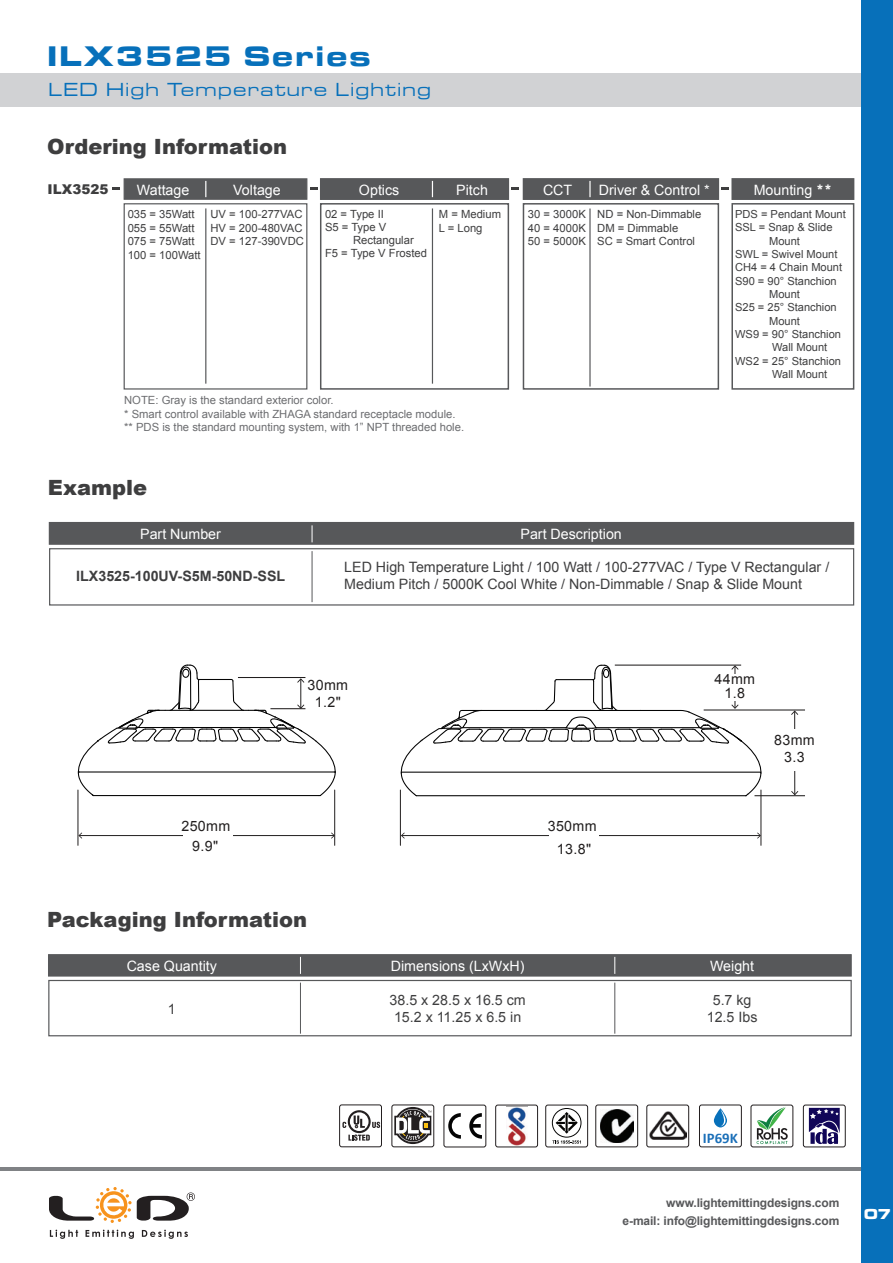
<style>
.page{position:relative;width:893px;height:1263px;background:#fff}
.page>*{position:absolute;margin:0;border:0;box-sizing:border-box;transform-origin:0 0}
.t1{font:29.25px "Microgramma D Bold Exte";letter-spacing:.1em;color:#0770ba}
.t2{font:900 21px "Arial";color:#3e3e3f}
.t3{font:19.5px "Microgramma D Medi Exte";letter-spacing:.1em;color:#0770ba}
.t4{font:15px "Microgramma D Bold Exte";color:#fff}
.t5{font:700 14.85px "Calibri";color:#1a6fb8}
.t6{font:14.25px/17.1px "Arial";color:#3e3e3f;text-align:center}
.t7{font:14.25px "Arial";color:#fff}
.t8{font:14.25px/17.1px "Arial";letter-spacing:.025em;color:#211e1e;text-align:center}
.t9{font:700 14.25px "Arial";color:#3e3e3f}
.t10{font:900 13.5px "Arial";color:#3e3e3f}
.t11{font:700 12px/18px "Arial";letter-spacing:-.01em;color:#57585a;text-align:right}
.t12{font:11.25px/13.5px "Arial";color:#3e3e3f}
.t13{font:11.25px/13.5px "Arial";color:#6c6d70}
.t14{font:11.1px "Arial";color:#3e3e3f}
.s1{font-weight:900}
</style>
<div class="page">
<div style="left:0;top:73px;width:893px;height:34px;background:#d1d2d4"></div>
<hr style="left:0;top:1168px;width:893px;height:3px;background:#808285">
<div style="left:862px;top:0;width:31px;height:1263px;background:#0770ba"></div>
<svg style="left:49px;top:1187px;width:146px;height:36px"></svg>
<svg style="left:50px;top:1229px;width:28px;height:10px"></svg>
<svg style="left:86px;top:1229px;width:48px;height:10px"></svg>
<svg style="left:142px;top:1229px;width:46px;height:10px"></svg>
<div style="left:699px;top:1104px;width:43px;height:43px;border:1px solid #231f20;border-radius:2px"></div>
<svg style="left:705px;top:1105px;width:31px;height:23px"></svg>
<div style="left:444px;top:1105px;width:42px;height:42px;border:1px solid #231f20;border-radius:2px"></div>
<div style="left:339px;top:1104px;width:43px;height:43px;border:1px solid #231f20;border-radius:2px"></div>
<svg style="left:392px;top:1105px;width:42px;height:42px"></svg>
<div style="left:391px;top:1104px;width:43px;height:43px;border:1px solid #231f20;border-radius:2px"></div>
<svg style="left:348px;top:1134px;width:22px;height:7px"></svg>
<svg style="left:372px;top:1122px;width:8px;height:6px"></svg>
<svg style="left:348px;top:1110px;width:23px;height:23px"></svg>
<svg style="left:350px;top:1112px;width:19px;height:19px"></svg>
<svg style="left:354px;top:1115px;width:11px;height:13px"></svg>
<svg style="left:342px;top:1122px;width:4px;height:6px"></svg>
<svg style="left:448px;top:1113px;width:34px;height:26px"></svg>
<div style="left:751px;top:1105px;width:42px;height:42px;border:1px solid #231f20;border-radius:2px"></div>
<svg style="left:803px;top:1105px;width:42px;height:42px"></svg>
<div style="left:803px;top:1105px;width:43px;height:42px;border:1px solid #231f20;border-radius:2px"></div>
<svg style="left:809px;top:1108px;width:31px;height:36px"></svg>
<svg style="left:394px;top:1107px;width:37px;height:37px"></svg>
<svg style="left:756px;top:1107px;width:32px;height:37px"></svg>
<div style="left:646px;top:1105px;width:43px;height:42px;border:1px solid #231f20;border-radius:2px"></div>
<div style="left:595px;top:1104px;width:43px;height:43px;border:1px solid #231f20;border-radius:2px"></div>
<img style="left:600px;top:1109px;width:33px;height:33px">
<img style="left:650px;top:1112px;width:36px;height:27px">
<div style="left:495px;top:1105px;width:43px;height:42px;border:1px solid #231f20;border-radius:2px"></div>
<img style="left:508px;top:1107px;width:18px;height:38px">
<div style="left:545px;top:1105px;width:43px;height:42px;border:1px solid #231f20;border-radius:2px"></div>
<div style="left:552px;top:1108px;width:29px;height:29px;border:1px solid #050504;border-radius:50%"></div>
<svg style="left:556px;top:1112px;width:22px;height:22px"></svg>
<svg style="left:552px;top:1140px;width:29px;height:4px"></svg>
<div style="left:48px;top:954px;width:804px;height:22px;background:#57585a;border:1px solid #57585a"></div>
<svg style="left:300px;top:957px;width:1px;height:17px"></svg>
<hr style="left:300px;top:983px;width:1px;height:51px;background:#57585a">
<svg style="left:614px;top:957px;width:1px;height:17px"></svg>
<hr style="left:614px;top:983px;width:1px;height:51px;background:#57585a">
<hr style="left:400px;top:790px;width:1px;height:55px;background:#211e1e">
<svg style="left:77px;top:664px;width:259px;height:182px"></svg>
<div style="left:183px;top:821px;width:49px;height:35px;background:#fff"></div>
<hr style="left:761px;top:790px;width:1px;height:55px;background:#211e1e">
<hr style="left:402px;top:835px;width:358px;height:1px;background:#211e1e">
<svg style="left:757px;top:832px;width:4px;height:7px"></svg>
<svg style="left:401px;top:832px;width:4px;height:7px"></svg>
<hr style="left:704px;top:709px;width:101px;height:1px;background:#211e1e">
<hr style="left:754px;top:795px;width:51px;height:1px;background:#211e1e">
<hr style="left:794px;top:711px;width:1px;height:83px;background:#211e1e">
<svg style="left:791px;top:791px;width:7px;height:4px"></svg>
<svg style="left:791px;top:710px;width:7px;height:5px"></svg>
<div style="left:792px;top:730px;width:5px;height:41px;background:#fff"></div>
<svg style="left:400px;top:664px;width:362px;height:133px"></svg>
<div style="left:732px;top:675px;width:6px;height:26px;background:#fff"></div>
<div style="left:549px;top:821px;width:49px;height:35px;background:#fff"></div>
<div style="left:48px;top:980px;width:804px;height:56px;border:1px solid #57585a"></div>
<div style="left:49px;top:522px;width:805px;height:23px;background:#57585a;border:1px solid #57585a"></div>
<svg style="left:312px;top:525px;width:1px;height:17px"></svg>
<hr style="left:312px;top:551px;width:1px;height:51px;background:#57585a">
<div style="left:49px;top:548px;width:805px;height:57px;border:1px solid #57585a"></div>
<div style="left:320px;top:178px;width:189px;height:22px;background:#57585a;border:2px solid #57585a"></div>
<div style="left:523px;top:178px;width:196px;height:22px;background:#57585a;border:2px solid #57585a"></div>
<div style="left:731px;top:178px;width:123px;height:22px;background:#57585a;border:2px solid #57585a"></div>
<div style="left:124px;top:178px;width:183px;height:22px;background:#57585a;border:1px solid #57585a"></div>
<svg style="left:205px;top:181px;width:1px;height:16px"></svg>
<hr style="left:205px;top:208px;width:1px;height:176px;background:#57585a">
<svg style="left:432px;top:181px;width:1px;height:16px"></svg>
<hr style="left:432px;top:208px;width:1px;height:176px;background:#57585a">
<svg style="left:589px;top:181px;width:2px;height:16px"></svg>
<hr style="left:589px;top:208px;width:2px;height:178px;background:#57585a">
<svg style="left:310px;top:187px;width:7px;height:2px"></svg>
<svg style="left:512px;top:187px;width:7px;height:2px"></svg>
<svg style="left:721px;top:187px;width:8px;height:2px"></svg>
<div style="left:124px;top:203px;width:183px;height:187px;border:1px solid #57585a"></div>
<div style="left:320px;top:203px;width:189px;height:187px;border:2px solid #57585a"></div>
<div style="left:523px;top:203px;width:196px;height:187px;border:2px solid #57585a"></div>
<div style="left:731px;top:203px;width:123px;height:187px;border:2px solid #57585a"></div>
<svg style="left:112px;top:188px;width:7px;height:2px"></svg>
<h1 class="t1" style="left:48px;top:36px;width:324px">ILX3525 Series</h1>
<h3 class="t3" style="left:49px;top:77px;width:383px">LED High Temperature Lighting</h3>
<h2 class="t2" style="left:47px;top:131px;width:242px">Ordering Information</h2>
<p class="t10" style="left:48px;top:180px;width:62px">ILX3525</p>
<p class="t7" style="left:137px;top:180px;width:54px">Wattage</p>
<p class="t7" style="left:233px;top:180px;width:49px">Voltage</p>
<p class="t7" style="left:359px;top:180px;width:42px">Optics</p>
<p class="t7" style="left:456px;top:180px;width:33px">Pitch</p>
<p class="t7" style="left:543px;top:180px;width:31px">CCT</p>
<p class="t7" style="left:599px;top:180px;width:112px">Driver &amp; Control *</p>
<p class="t7" style="left:754px;top:180px;width:80px">Mounting <span class="s1">**</span></p>
<p class="t14" style="left:735px;top:207px;width:112px">PDS = Pendant Mount</p>
<p class="t14" style="left:735px;top:220px;width:99px">SSL = Snap &amp; Slide</p>
<p class="t14" style="left:769px;top:234px;width:32px">Mount</p>
<p class="t14" style="left:735px;top:247px;width:104px">SWL = Swivel Mount</p>
<p class="t14" style="left:735px;top:260px;width:109px">CH4 = 4 Chain Mount</p>
<p class="t14" style="left:735px;top:274px;width:103px">S90 = 90° Stanchion</p>
<p class="t14" style="left:769px;top:287px;width:32px">Mount</p>
<p class="t14" style="left:735px;top:300px;width:103px">S25 = 25° Stanchion</p>
<p class="t14" style="left:769px;top:314px;width:32px">Mount</p>
<p class="t14" style="left:735px;top:327px;width:107px">WS9 = 90° Stanchion</p>
<p class="t14" style="left:772px;top:340px;width:57px">Wall Mount</p>
<p class="t14" style="left:735px;top:353px;width:107px">WS2 = 25° Stanchion</p>
<p class="t14" style="left:772px;top:367px;width:57px">Wall Mount</p>
<p class="t12" style="left:210px;top:208px;width:95px">UV = 100-277VAC<br>HV = 200-480VAC<br>DV = 127-390VDC</p>
<p class="t12" style="left:439px;top:208px;width:64px">M = Medium<br>L = Long</p>
<p class="t12" style="left:528px;top:208px;width:59px;text-align:justify">30 = 3000K 40 = 4000K 50 = 5000K</p>
<p class="t12" style="left:597px;top:207px;width:106px">ND = Non-Dimmable<br>DM = Dimmable<br>SC = Smart Control</p>
<p class="t12" style="left:128px;top:208px;width:75px">035 = 35Watt<br>055 = 55Watt<br>075 = 75Watt<br>100 = 100Watt</p>
<p class="t12" style="left:325px;top:208px;width:60px">02 = Type II</p>
<p class="t12" style="left:325px;top:220px;width:63px">S5 = Type V</p>
<p class="t12" style="left:353px;top:233px;width:62px">Rectangular</p>
<p class="t12" style="left:325px;top:246px;width:104px">F5 = Type V Frosted</p>
<p class="t13" style="left:124px;top:394px;width:341px">NOTE: Gray is the standard exterior color.<br>* Smart control available with ZHAGA standard receptacle module. ** PDS is the standard mounting system, with 1” NPT threaded hole.</p>
<h2 class="t2" style="left:48px;top:472px;width:101px">Example</h2>
<p class="t7" style="left:140px;top:524px;width:82px">Part Number</p>
<p class="t9" style="left:76px;top:566px;width:211px">ILX3525-100UV-S5M-50ND-SSL</p>
<p class="t7" style="left:520px;top:524px;width:103px">Part Description</p>
<p class="t6" style="left:344px;top:558px;width:486px;text-align:left">LED High Temperature Light / 100 Watt / 100-277VAC / Type V Rectangular /<br>Medium Pitch / 5000K Cool White / Non-Dimmable / Snap &amp; Slide Mount</p>
<p class="t8" style="left:181px;top:816px;width:50px;line-height:20px">250mm<br>9.9"</p>
<p class="t8" style="left:307px;top:676px;width:42px">30mm<br>1.2"</p>
<p class="t8" style="left:548px;top:817px;width:50px">350mm</p>
<p class="t8" style="left:557px;top:840px;width:36px">13.8"</p>
<p class="t8" style="left:714px;top:673px;width:42px;line-height:13.5px">44mm<br>1.8</p>
<p class="t8" style="left:774px;top:732px;width:42px">83mm<br>3.3</p>
<h2 class="t2" style="left:47px;top:904px;width:262px">Packaging Information</h2>
<p class="t7" style="left:127px;top:957px;width:92px">Case Quantity</p>
<p class="t7" style="left:391px;top:957px;width:135px">Dimensions (LxWxH)</p>
<p class="t7" style="left:710px;top:957px;width:46px">Weight</p>
<p class="t6" style="left:168px;top:1000px;width:9px">1</p>
<p class="t6" style="left:389px;top:992px;width:138px">38.5 x 28.5 x 16.5 cm<br>15.2 x 11.25 x 6.5 in</p>
<p class="t6" style="left:707px;top:992px;width:52px">5.7 kg<br>12.5 Ibs</p>
<h3 class="t5" style="left:703px;top:1128px;width:36px">IP69K</h3>
<p class="t11" style="left:623px;top:1194px;width:218px">www.lightemittingdesigns.com<br>e-mail: info@lightemittingdesigns.com</p>
<h3 class="t4" style="left:864px;top:1204px;width:28px">07</h3>
</div>
